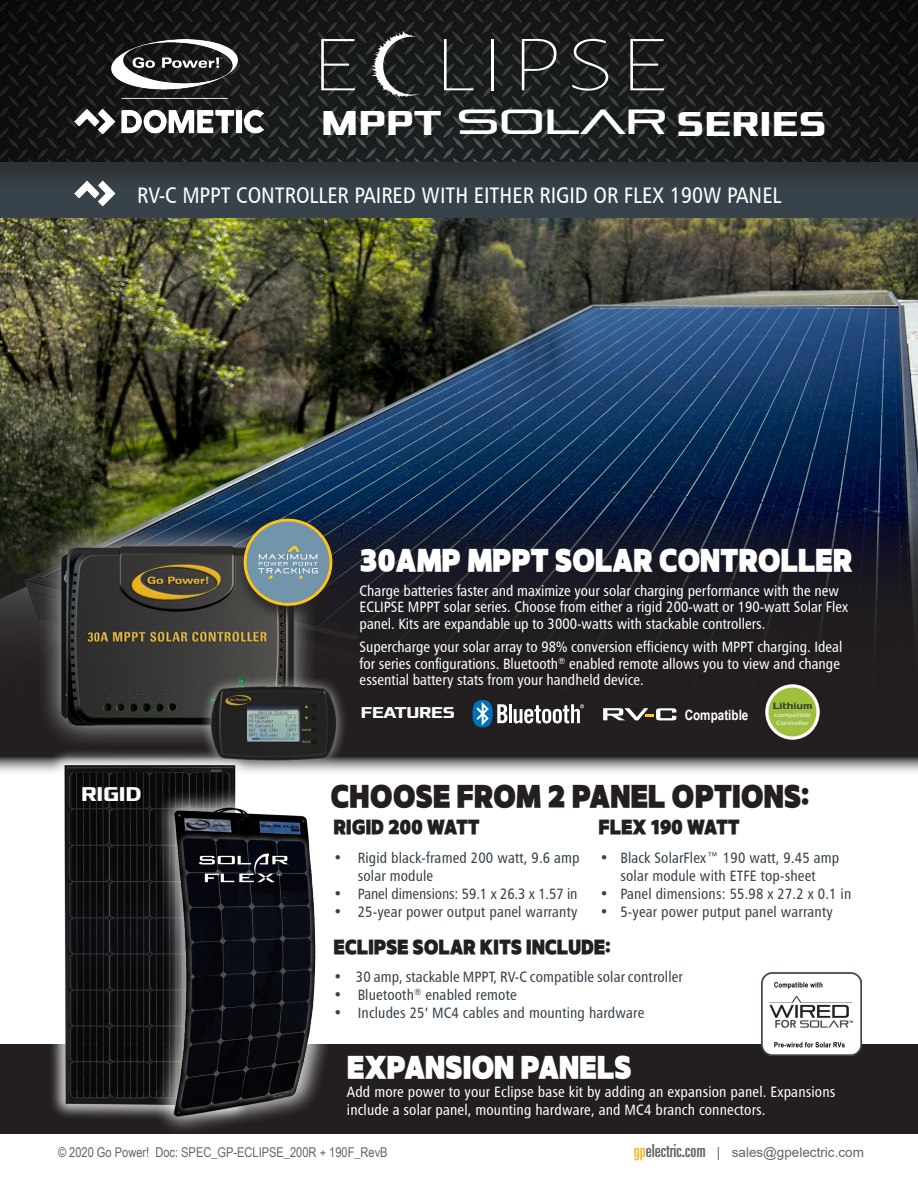
<style>
.page{position:relative;width:918px;height:1188px;background:#fff}
.page>*{position:absolute;margin:0;border:0;box-sizing:border-box;transform-origin:0 0}
.t1{font:100 101.25px "Datalegreya";color:#fff;scale:1.27 1}
.t2{font:700 36.3px "Xolonium";color:#fff}
.t3{font:25.5px "TT Supersize Bk";letter-spacing:-.02em;color:#fff;scale:.95 1}
.t4{font:25.5px "TT Supersize Bk";letter-spacing:-.02em;color:#231f20;scale:.95 1}
.t5{font:22.5px "Humanist 777 BT Roman Condensed B";color:#fff}
.t6{font:700 21px "Xolonium";letter-spacing:-.02em;color:#fff;scale:.95 1}
.t7{font:16.5px "TT Supersize Bk";letter-spacing:-.02em;color:#231f20;scale:.95 1}
.t8{font:700 16.5px "Xolonium";letter-spacing:-.02em;color:#fff;scale:.95 1}
.t9{font:15px/16.5px "Humanist 777 BT Roman Condensed B";color:#fff}
.t10{font:15px/18px "Humanist 777 BT Roman Condensed B";letter-spacing:.01em;color:#37424a;text-align:center}
.t11{font:15px "Humanist 777 BT Roman Condensed B";letter-spacing:-.01em;color:#37424a}
.t12{font:700 14.25px "Arial Narrow";color:#fff}
.t13{font:13.5px "Arial Narrow";color:#636366}
.t14{font:13.5px "Arial";color:#636366}
.t15{font:700 9.75px "Xolonium";color:#3e3e3f}
.t16{font:6.45px/7.6px "Xolonium";color:#e6e7e9}
.s1{font-family:"Pirulen Rg";font-weight:400;font-size:34.8px}
.s2{font-family:"Univers LT Std";font-stretch:ultra-condensed;font-size:18px;color:#f1ba21}
.s3{font-family:"Univers LT Std";font-stretch:ultra-condensed;font-size:18px}
</style>
<div class="page">
<img style="left:0;top:218px;width:918px;height:292px">
<svg style="left:0;top:510px;width:918px;height:263px;background:#27272d"></svg>
<div style="left:0;top:1044px;width:918px;height:89px;background:#231f20"></div>
<div style="left:48px;top:748px;width:205px;height:373px;background:#fff;opacity:.75"></div>
<img style="left:63px;top:764px;width:174px;height:340px">
<div style="left:153px;top:787px;width:186px;height:349px;background:#fff;opacity:.75"></div>
<img style="left:160px;top:795px;width:179px;height:327px">
<hr style="left:509px;top:704px;width:3px;height:19px;background:#fff">
<svg style="left:514px;top:704px;width:70px;height:19px"></svg>
<svg style="left:472px;top:700px;width:36px;height:27px"></svg>
<div style="left:36px;top:521px;width:283px;height:230px;background:#fff;opacity:.75"></div>
<img style="left:51px;top:534px;width:254px;height:201px">
<svg style="left:603px;top:708px;width:73px;height:12px"></svg>
<div style="left:767px;top:686px;width:51px;height:52px;background:#9fc03c;border-radius:50%"></div>
<div style="left:765px;top:684px;width:55px;height:56px;border:3px solid #fff;border-radius:50%"></div>
<div style="left:199px;top:674px;width:149px;height:98px;background:#fff;opacity:.75"></div>
<img style="left:206px;top:683px;width:135px;height:81px">
<div style="left:234px;top:517px;width:108px;height:106px;background:#231f20;opacity:.75"></div>
<div style="left:245px;top:520px;width:86px;height:84px;background:#7295ab;border-radius:50%"></div>
<div style="left:244px;top:519px;width:88px;height:87px;border:3px solid #fec514;border-radius:50%"></div>
<svg style="left:258px;top:546px;width:60px;height:33px"></svg>
<img style="left:761px;top:972px;width:100px;height:83px">
<div style="left:0;top:104px;width:918px;height:114px;background:#37424a"></div>
<div style="left:0;top:0;width:918px;height:191px;background:#31383f"></div>
<img style="left:0;top:0;width:918px;height:161px">
<svg style="left:371px;top:29px;width:49px;height:68px;background:#454848"></svg>
<img style="left:74px;top:40px;width:190px;height:93px">
<img style="left:74px;top:180px;width:46px;height:26px">
<img style="left:198px;top:852px;width:92px;height:33px">
<h1 class="t1" style="left:307px;top:4px;width:287px">e lipse</h1>
<h2 class="t2" style="left:321px;top:104px;width:507px">MPPT <span class="s1">SOLAR</span> SERIES</h2>
<h3 class="t5" style="left:137px;top:181px;width:646px">RV-C MPPT CONTROLLER PAIRED WITH EITHER RIGID OR FLEX 190W PANEL</h3>
<h3 class="t3" style="left:360px;top:548px;width:520px">30AMP MPPT SOLAR CONTROLLER</h3>
<h3 class="t6" style="left:81px;top:783px;width:65px">RIGID</h3>
<p class="t9" style="left:360px;top:582px;width:490px">Charge batteries faster and maximize your solar charging performance with the new<br>ECLIPSE MPPT solar series. Choose from either a rigid 200-watt or 190-watt Solar Flex panel. Kits are expandable up to 3000-watts with stackable controllers.</p>
<p class="t9" style="left:360px;top:638px;width:484px">Supercharge your solar array to 98% conversion efficiency with MPPT charging. Ideal for series configurations. Bluetooth<sup>®</sup> enabled remote allows you to view and change essential battery stats from your handheld device.</p>
<p class="t8" style="left:361px;top:703px;width:101px">FEATURES</p>
<p class="t12" style="left:685px;top:704px;width:65px">Compatible</p>
<p class="t15" style="left:773px;top:701px;width:41px">Lithium</p>
<p class="t16" style="left:774px;top:711px;width:38px">compatible<br>Controller</p>
<h3 class="t4" style="left:330px;top:783px;width:506px">CHOOSE FROM 2 PANEL OPTIONS:</h3>
<p class="t7" style="left:333px;top:819px;width:156px">RIGID 200 WATT</p>
<p class="t10" style="left:358px;top:849px;width:223px;text-align:left;text-indent:-24px">• Rigid black-framed 200 watt, 9.6 amp solar module</p>
<p class="t11" style="left:333px;top:885px;width:246px">• Panel dimensions: 59.1 x 26.3 x 1.57 in</p>
<p class="t10" style="left:333px;top:903px;width:246px">• 25-year power output panel warranty</p>
<p class="t7" style="left:598px;top:819px;width:150px">FLEX 190 WATT</p>
<p class="t10" style="left:600px;top:849px;width:241px">• Black SolarFlex™ 190 watt, 9.45 amp solar module with ETFE top-sheet</p>
<p class="t10" style="left:600px;top:885px;width:253px">• Panel dimensions: 55.98 x 27.2 x 0.1 in</p>
<p class="t10" style="left:600px;top:903px;width:234px">• 5-year power putput panel warranty</p>
<p class="t7" style="left:333px;top:939px;width:294px">ECLIPSE SOLAR KITS INCLUDE:</p>
<p class="t10" style="left:333px;top:968px;width:351px">• 30 amp, stackable MPPT, RV-C compatible solar controller</p>
<p class="t10" style="left:333px;top:986px;width:185px">• Bluetooth<sup>®</sup> enabled remote</p>
<p class="t10" style="left:333px;top:1004px;width:313px">• Includes 25’ MC4 cables and mounting hardware</p>
<h3 class="t3" style="left:347px;top:1054px;width:301px">EXPANSION PANELS</h3>
<p class="t9" style="left:347px;top:1083px;width:490px;line-height:18px">Add more power to your Eclipse base kit by adding an expansion panel. Expansions include a solar panel, mounting hardware, and MC4 branch connectors.</p>
<p class="t13" style="left:58px;top:1142px;width:331px">© 2020 Go Power! Doc: SPEC_GP-ECLIPSE_200R + 190F_RevB</p>
<p class="t14" style="left:634px;top:1143px;width:232px"><span class="s2">gp</span><span class="s3">electric.com</span> | sales@gpelectric.com</p>
</div>
